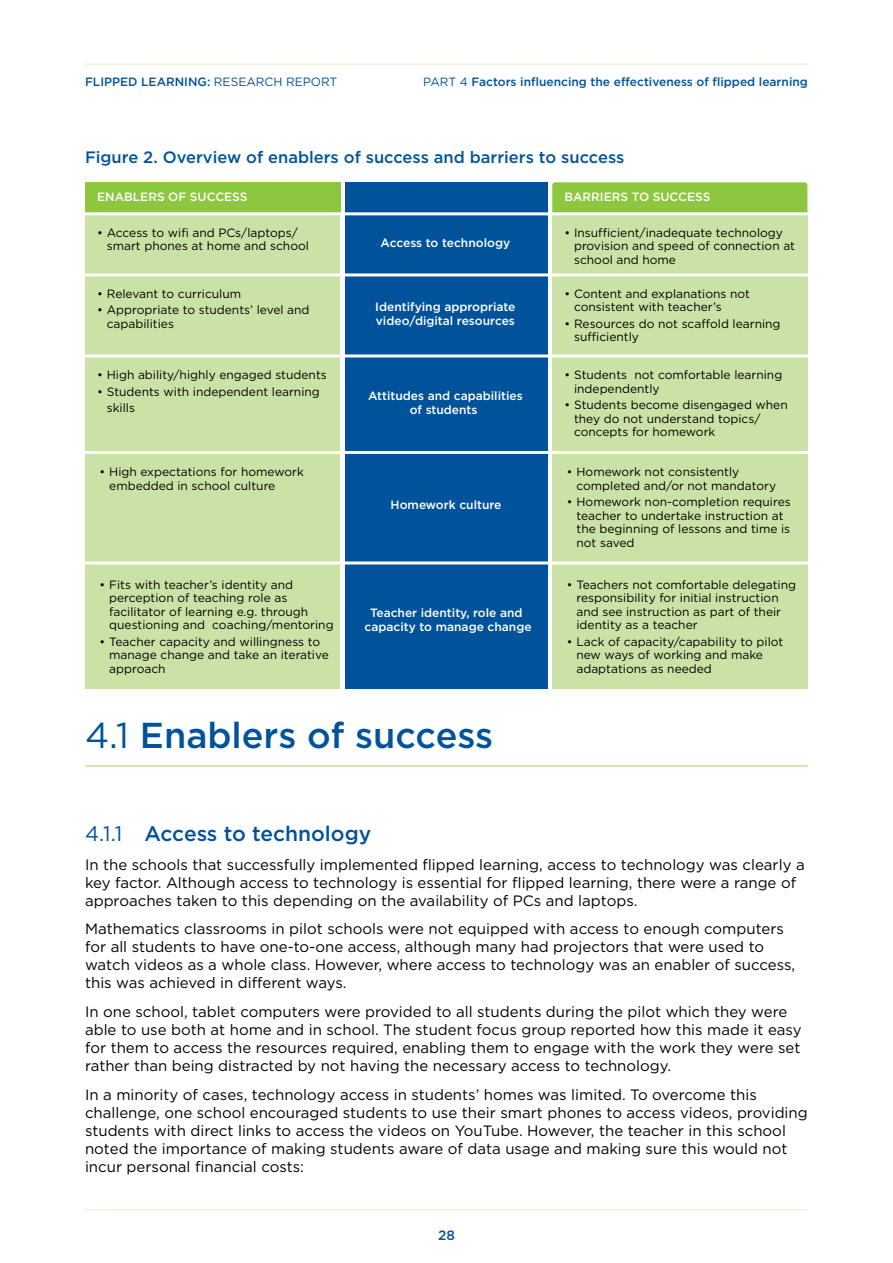
<style>
.page{position:relative;width:893px;height:1263px;background:#fff}
.page>*{position:absolute;margin:0;border:0;box-sizing:border-box;transform-origin:0 0}
.t1{font:500 36px "Gotham HTF";color:#00539b}
.t2{font:500 21px "Gotham HTF";color:#00539b}
.t3{font:500 16.5px "Gotham HTF";color:#00539b}
.t4{font:15px/18px "Gotham HTF";color:#000}
.t5{font:500 13.5px "Gotham HTF";color:#00539b}
.t6{font:12px/13.5px "Gotham HTF";color:#000}
.t7{font:500 12px/13.5px "Gotham HTF";color:#fff;text-align:center}
.t8{font:500 12px "Gotham HTF";color:#00539b}
.s1{font-weight:400}
</style>
<div class="page">
<hr style="left:85px;top:1209px;width:723px;height:1px;background:#e0eecb">
<hr style="left:85px;top:64px;width:723px;height:1px;background:#e0eecb">
<hr style="left:85px;top:765px;width:723px;height:2px;background:#c4df9b">
<div style="left:345px;top:182px;width:202px;height:506px;background:#00539b"></div>
<div style="left:85px;top:211px;width:255px;height:477px;background:#cbe2a6"></div>
<div style="left:552px;top:211px;width:255px;height:477px;background:#cbe2a6"></div>
<hr style="left:85px;top:273px;width:723px;height:3px;background:#fff">
<hr style="left:85px;top:354px;width:723px;height:3px;background:#fff">
<hr style="left:85px;top:451px;width:723px;height:3px;background:#fff">
<hr style="left:85px;top:561px;width:723px;height:3px;background:#fff">
<div style="left:85px;top:182px;width:255px;height:33px;background:#8dc63f"></div>
<div style="left:552px;top:182px;width:255px;height:33px;background:#8dc63f;border-radius:3px"></div>
<hr style="left:85px;top:212px;width:723px;height:3px;background:#fff">
<p class="t8" style="left:85px;top:75px;width:254px">FLIPPED LEARNING: <span class="s1">RESEARCH REPORT</span></p>
<p class="t8" style="left:423px;top:75px;width:386px"><span class="s1">PART 4</span> Factors influencing the effectiveness of flipped learning</p>
<p class="t3" style="left:85px;top:147px;width:541px">Figure 2. Overview of enablers of success and barriers to success</p>
<p class="t7" style="left:97px;top:190px;width:152px">ENABLERS OF SUCCESS</p>
<p class="t7" style="left:564px;top:190px;width:147px">BARRIERS TO SUCCESS</p>
<p class="t6" style="left:107px;top:226px;width:204px;text-indent:-10px">• Access to wifi and PCs/laptops/ smart phones at home and school</p>
<p class="t7" style="left:381px;top:236px;width:131px">Access to technology</p>
<p class="t6" style="left:574px;top:226px;width:223px;text-indent:-10px">• Insufficient/inadequate technology provision and speed of connection at school and home</p>
<p class="t6" style="left:97px;top:287px;width:146px">• Relevant to curriculum</p>
<p class="t6" style="left:107px;top:303px;width:204px;text-indent:-10px">• Appropriate to students’ level and capabilities</p>
<p class="t7" style="left:375px;top:300px;width:142px;text-align:left">Identifying appropriate video/digital resources</p>
<p class="t6" style="left:574px;top:287px;width:178px;text-indent:-10px">• Content and explanations not consistent with teacher’s</p>
<p class="t6" style="left:574px;top:317px;width:208px;text-indent:-10px">• Resources do not scaffold learning sufficiently</p>
<p class="t6" style="left:97px;top:368px;width:231px">• High ability/highly engaged students</p>
<p class="t6" style="left:107px;top:383px;width:215px;line-height:16.5px;text-indent:-10px">• Students with independent learning skills</p>
<p class="t7" style="left:368px;top:389px;width:156px">Attitudes and capabilities of students</p>
<p class="t6" style="left:109px;top:465px;width:196px;text-indent:-10px">• High expectations for homework embedded in school culture</p>
<p class="t6" style="left:109px;top:578px;width:226px;text-indent:-10px">• Fits with teacher’s identity and perception of teaching role as facilitator of learning e.g. through questioning and coaching/mentoring</p>
<p class="t6" style="left:109px;top:635px;width:221px;text-indent:-10px">• Teacher capacity and willingness to manage change and take an iterative approach</p>
<p class="t7" style="left:391px;top:498px;width:112px">Homework culture</p>
<p class="t7" style="left:365px;top:606px;width:169px">Teacher identity, role and capacity to manage change</p>
<h1 class="t1" style="left:85px;top:715px;width:409px"><span class="s1">4.1</span> Enablers of success</h1>
<p class="t6" style="left:574px;top:368px;width:210px;text-indent:-10px">• Students not comfortable learning independently</p>
<p class="t6" style="left:574px;top:398px;width:215px;text-indent:-10px">• Students become disengaged when they do not understand topics/ concepts for homework</p>
<p class="t6" style="left:576px;top:465px;width:201px;text-indent:-10px">• Homework not consistently completed and/or not mandatory</p>
<p class="t6" style="left:576px;top:495px;width:216px;text-indent:-10px">• Homework non-completion requires teacher to undertake instruction at the beginning of lessons and time is not saved</p>
<p class="t6" style="left:576px;top:578px;width:221px;text-indent:-10px">• Teachers not comfortable delegating responsibility for initial instruction and see instruction as part of their identity as a teacher</p>
<p class="t6" style="left:576px;top:635px;width:208px;text-indent:-10px">• Lack of capacity/capability to pilot new ways of working and make adaptations as needed</p>
<h2 class="t2" style="left:85px;top:822px;width:288px"><span class="s1">4.1.1</span> Access to technology</h2>
<p class="t4" style="left:85px;top:855px;width:721px">In the schools that successfully implemented flipped learning, access to technology was clearly a key factor. Although access to technology is essential for flipped learning, there were a range of approaches taken to this depending on the availability of PCs and laptops.</p>
<p class="t4" style="left:85px;top:920px;width:712px">Mathematics classrooms in pilot schools were not equipped with access to enough computers for all students to have one-to-one access, although many had projectors that were used to watch videos as a whole class. However, where access to technology was an enabler of success, this was achieved in different ways.</p>
<p class="t4" style="left:85px;top:1002px;width:718px">In one school, tablet computers were provided to all students during the pilot which they were able to use both at home and in school. The student focus group reported how this made it easy for them to access the resources required, enabling them to engage with the work they were set rather than being distracted by not having the necessary access to technology.</p>
<p class="t4" style="left:85px;top:1085px;width:724px">In a minority of cases, technology access in students’ homes was limited. To overcome this challenge, one school encouraged students to use their smart phones to access videos, providing students with direct links to access the videos on YouTube. However, the teacher in this school noted the importance of making students aware of data usage and making sure this would not incur personal financial costs:</p>
<p class="t5" style="left:438px;top:1228px;width:18px">28</p>
</div>
